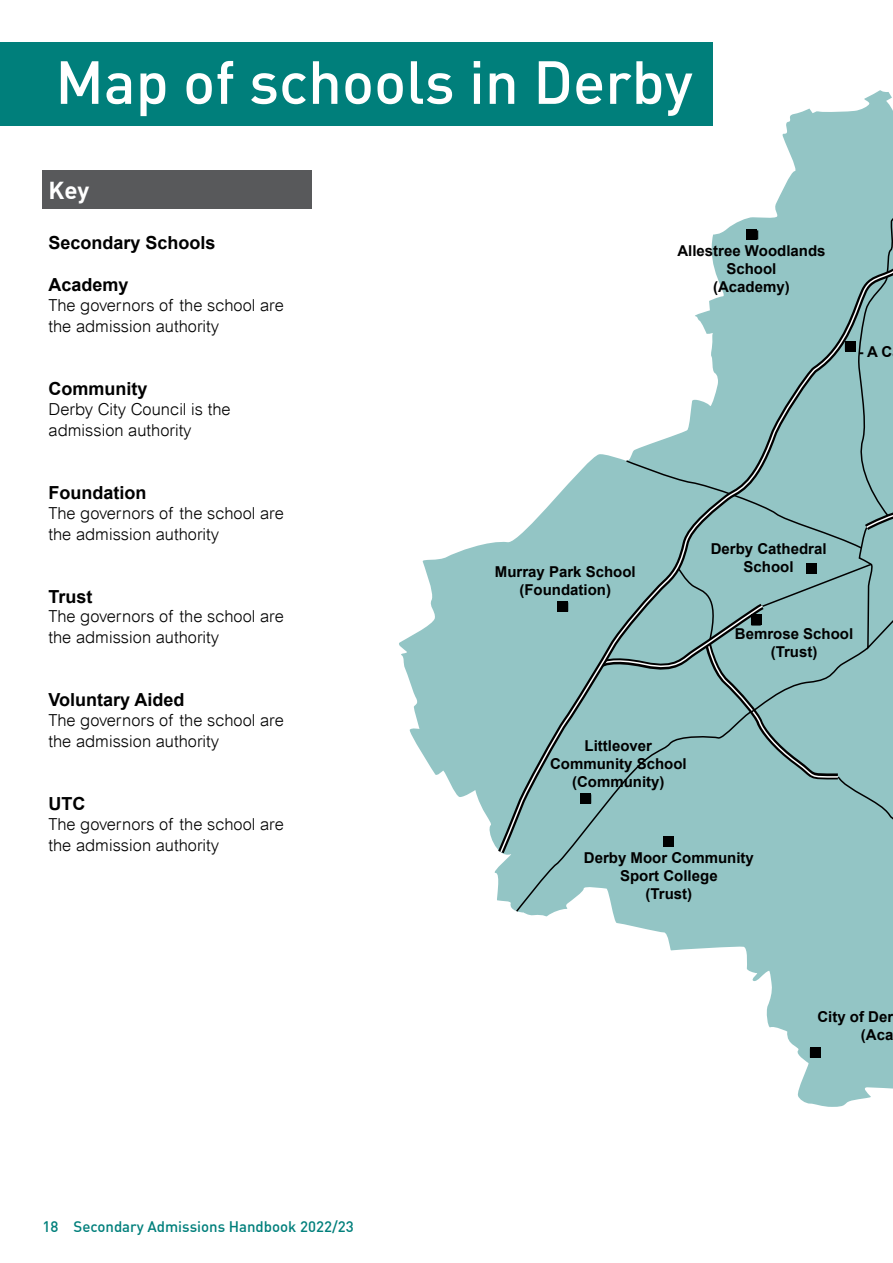
<style>
.page{position:relative;width:893px;height:1263px;background:#fff}
.page>*{position:absolute;margin:0;border:0;box-sizing:border-box;transform-origin:0 0}
.t1{font:500 59.85px "DIN";color:#fff}
.t2{font:700 24px "DIN";color:#fff}
.t3{font:700 18px "Arial";color:#000}
.t4{font:300 16.5px/21px "Arial";color:#000}
.t5{font:700 15px/18px "Arial";color:#000;text-align:center}
.t6{font:500 15px "DIN";color:#007f7b}
.t7{font:9.9px "Zapf Dingbats IT Cby BT";color:#000}
</style>
<div class="page">
<svg style="left:399px;top:90px;width:494px;height:827px"></svg>
<div style="left:0;top:43px;width:712px;height:83px;background:#007f7b"></div>
<div style="left:43px;top:170px;width:269px;height:39px;background:#58595b"></div>
<svg style="left:515px;top:858px;width:81px;height:55px"></svg>
<svg style="left:499px;top:217px;width:97px;height:636px"></svg>
<div style="left:581px;top:794px;width:10px;height:10px;background:#000"></div>
<div style="left:558px;top:601px;width:10px;height:10px;background:#000"></div>
<svg style="left:596px;top:127px;width:297px;height:980px"></svg>
<p class="t1" style="left:55px;top:44px;width:639px">Map of schools in Derby</p>
<p class="t2" style="left:49px;top:175px;width:42px">Key</p>
<p class="t3" style="left:49px;top:233px;width:169px">Secondary Schools</p>
<p class="t3" style="left:49px;top:275px;width:82px">Academy</p>
<p class="t4" style="left:49px;top:295px;width:237px">The governors of the school are the admission authority</p>
<p class="t3" style="left:49px;top:378px;width:100px">Community</p>
<p class="t4" style="left:49px;top:398px;width:184px">Derby City Council is the admission authority</p>
<p class="t3" style="left:49px;top:482px;width:99px">Foundation</p>
<p class="t4" style="left:49px;top:502px;width:237px">The governors of the school are the admission authority</p>
<p class="t3" style="left:49px;top:586px;width:46px">Trust</p>
<p class="t4" style="left:49px;top:606px;width:237px">The governors of the school are the admission authority</p>
<p class="t3" style="left:49px;top:690px;width:138px">Voluntary Aided</p>
<p class="t4" style="left:49px;top:710px;width:237px">The governors of the school are the admission authority</p>
<p class="t3" style="left:49px;top:794px;width:38px">UTC</p>
<p class="t4" style="left:49px;top:814px;width:237px">The governors of the school are the admission authority</p>
<p class="t6" style="left:43px;top:1217px;width:313px">18 Secondary Admissions Handbook 2022/23</p>
<p class="t7" style="left:748px;top:230px;width:12px">■</p>
<p class="t5" style="left:677px;top:242px;width:150px">Allestree Woodlands<br>School<br>(Academy)</p>
<p class="t5" style="left:858px;top:343px;width:35px">-A C</p>
<p class="t5" style="left:495px;top:563px;width:142px">Murray Park School (Foundation)</p>
<p class="t7" style="left:558px;top:602px;width:12px">■</p>
<p class="t5" style="left:711px;top:540px;width:117px">Derby Cathedral<br>School</p>
<p class="t7" style="left:751px;top:616px;width:12px">■</p>
<p class="t5" style="left:735px;top:625px;width:120px">Bemrose School (Trust)</p>
<p class="t5" style="left:550px;top:736px;width:138px">Littleover<br>Community School (Community)</p>
<p class="t7" style="left:581px;top:794px;width:12px">■</p>
<p class="t5" style="left:584px;top:849px;width:172px">Derby Moor Community<br>Sport College<br>(Trust)</p>
<p class="t5" style="left:817px;top:1007px;width:77px;text-align:right">City of Der (Aca</p>
</div>
